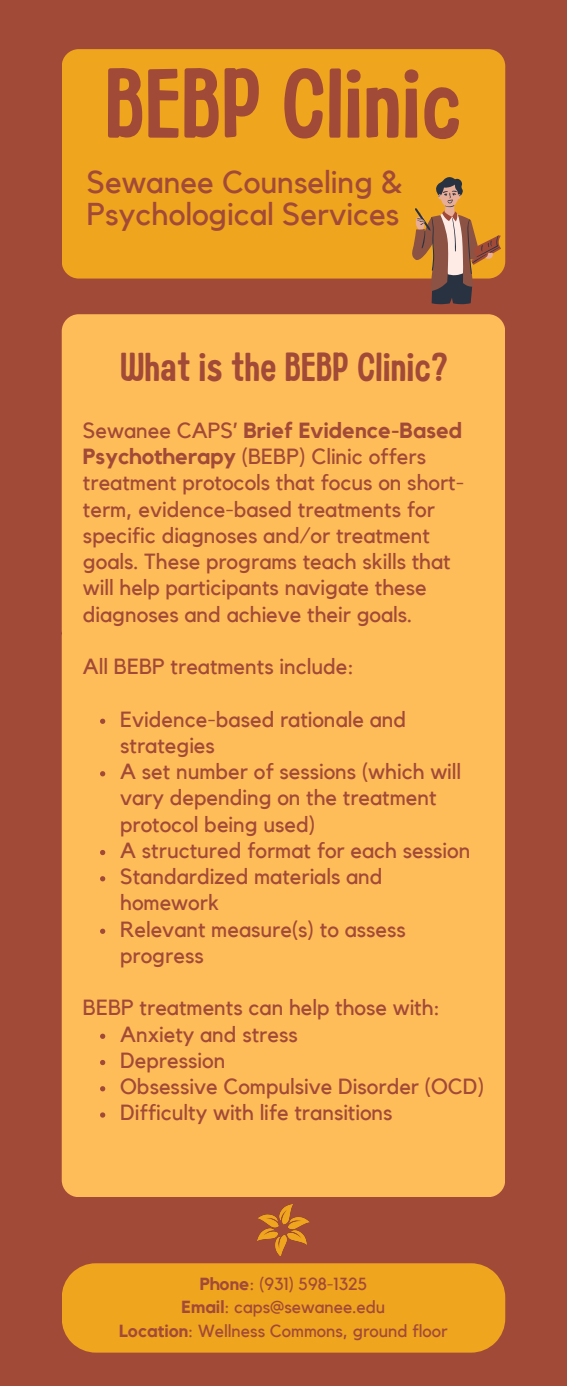
<style>
.page{position:relative;width:567px;height:1386px;background:#a24a38}
.page>*{position:absolute;margin:0;border:0;box-sizing:border-box;transform-origin:0 0}
.t1{font:98px "Childling";color:#a24a38}
.t2{font:40.25px "Childling";color:#a24a38}
.t3{font:31.5px/31.5px "Kollektif";color:#a24a38}
.t4{font:21.88px/26.2px "Kollektif";color:#a24a38}
.t5{font:17.5px "Kollektif";color:#a24a38}
.s1{font-weight:700}
</style>
<div class="page">
<div style="left:62px;top:49px;width:443px;height:230px;background:#f0a51e;border-radius:17px"></div>
<div style="left:62px;top:1263px;width:443px;height:90px;background:#f0a51e"></div>
<div style="left:62px;top:314px;width:443px;height:333px;background:#ffbd59;border-radius:17px"></div>
<div style="left:62px;top:620px;width:443px;height:577px;background:#ffbd59;border-radius:17px"></div>
<svg style="left:411px;top:177px;width:90px;height:127px"></svg>
<img style="left:257px;top:1205px;width:53px;height:51px">
<svg style="left:100px;top:719px;width:5px;height:5px"></svg>
<svg style="left:100px;top:771px;width:5px;height:5px"></svg>
<svg style="left:100px;top:850px;width:5px;height:5px"></svg>
<svg style="left:100px;top:876px;width:5px;height:5px"></svg>
<svg style="left:100px;top:929px;width:5px;height:5px"></svg>
<svg style="left:100px;top:1034px;width:5px;height:5px"></svg>
<svg style="left:100px;top:1060px;width:5px;height:5px"></svg>
<svg style="left:100px;top:1086px;width:5px;height:5px"></svg>
<svg style="left:100px;top:1112px;width:5px;height:6px"></svg>
<h1 class="t1" style="left:105px;top:59px;width:358px">BEBP Clinic</h1>
<h3 class="t3" style="left:87px;top:168px;width:317px">Sewanee Counseling &amp;<br>Psychological Services</h3>
<p class="t2" style="left:120px;top:348px;width:330px">What is the BEBP Clinic?</p>
<h2 class="t4" style="left:83px;top:418px;width:383px">Sewanee CAPS’ <span class="s1">Brief Evidence-Based Psychotherapy</span> (BEBP) Clinic offers treatment protocols that focus on short&shy;term, evidence-based treatments for specific diagnoses and/or treatment goals. These programs teach skills that will help participants navigate these diagnoses and achieve their goals.</h2>
<h4 class="t4" style="left:83px;top:654px;width:273px">All BEBP treatments include:</h4>
<h4 class="t4" style="left:120px;top:707px;width:287px">Evidence-based rationale and strategies</h4>
<p class="t4" style="left:120px;top:759px;width:343px">A set number of sessions (which will vary depending on the treatment protocol being used)</p>
<p class="t4" style="left:120px;top:838px;width:352px">A structured format for each session</p>
<p class="t4" style="left:120px;top:864px;width:264px">Standardized materials and homework</p>
<p class="t4" style="left:120px;top:917px;width:287px">Relevant measure(s) to assess progress</p>
<p class="t4" style="left:83px;top:995px;width:359px">BEBP treatments can help those with:</p>
<h4 class="t4" style="left:120px;top:1022px;width:179px">Anxiety and stress</h4>
<p class="t4" style="left:120px;top:1048px;width:107px">Depression</p>
<p class="t4" style="left:120px;top:1074px;width:366px">Obsessive Compulsive Disorder (OCD)</p>
<p class="t4" style="left:120px;top:1100px;width:274px">Difficulty with life transitions</p>
<p class="t5" style="left:200px;top:1275px;width:169px"><span class="s1">Phone</span>: (931) 598-1325</p>
<p class="t5" style="left:182px;top:1299px;width:205px"><span class="s1">Email</span>: caps@sewanee.edu</p>
<p class="t5" style="left:119px;top:1323px;width:330px"><span class="s1">Location</span>: Wellness Commons, ground floor</p>
</div>
